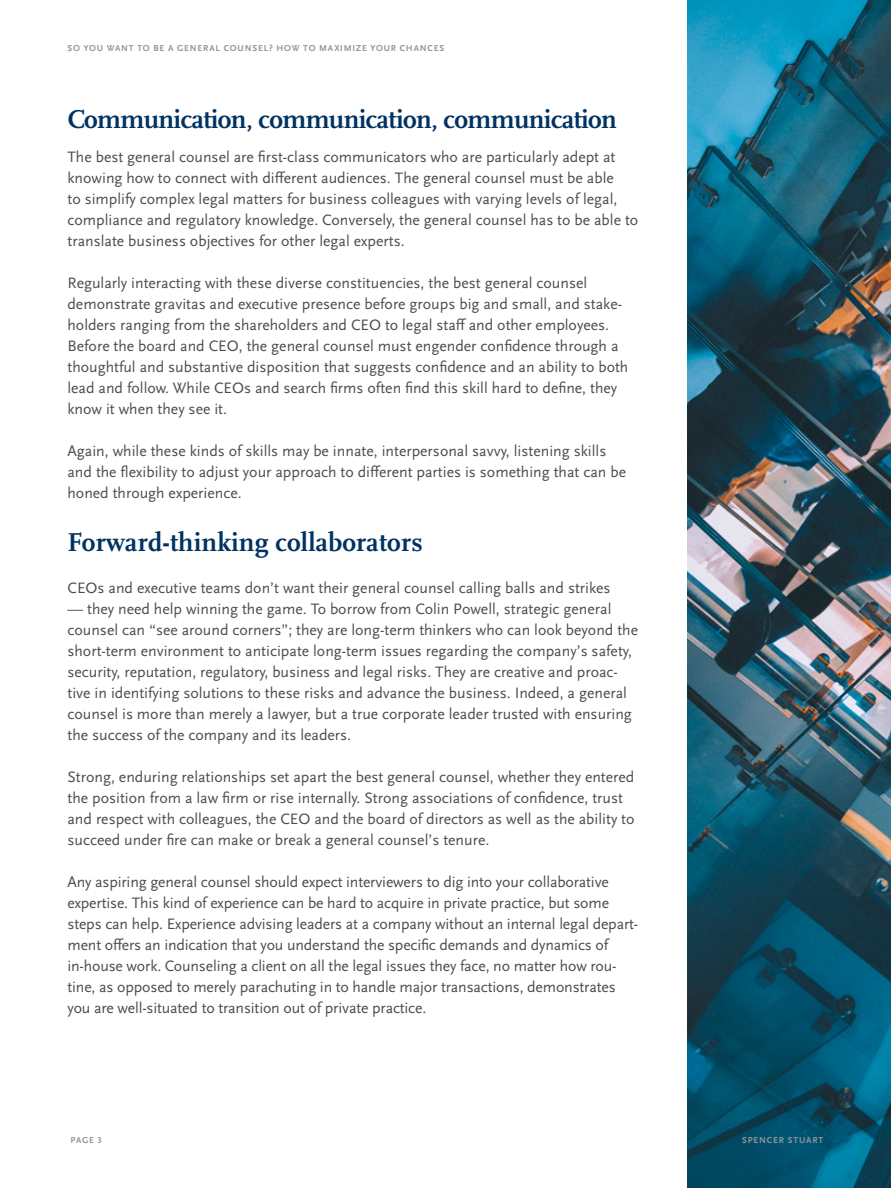
<style>
.page{position:relative;width:891px;height:1188px;background:#fff}
.page>*{position:absolute;margin:0;border:0;box-sizing:border-box;transform-origin:0 0}
.t1{font:700 27px "Scala Pro";letter-spacing:-.02em;color:#003262}
.t2{font:700 27px "Scala Pro";letter-spacing:.005em;color:#003262}
.t3{font:15.75px/21px "Scala Sans Pro";color:#4d4d4f}
.t4{font:700 9px "Scala Sans Pro";letter-spacing:.09em;color:#939598}
</style>
<div class="page">
<img style="left:687px;top:0;width:204px;height:1188px">
<p class="t4" style="left:68px;top:43px;width:378px">SO YOU WANT TO BE A GENERAL COUNSEL? HOW TO MAXIM IZE YOUR CHANCES</p>
<h1 class="t1" style="left:68px;top:103px;width:551px">Communication, communication, communication</h1>
<p class="t3" style="left:68px;top:146px;width:572px">The best general counsel are first-class communicators who are particularly adept at knowing how to connect with different audiences. The general counsel must be able<br>to simplify complex legal matters for business colleagues with varying levels of legal, compliance and regulatory knowledge. Conversely, the general counsel has to be able to translate business objectives for other legal experts.</p>
<p class="t3" style="left:68px;top:272px;width:562px">Regularly interacting with these diverse constituencies, the best general counsel demonstrate gravitas and executive presence before groups big and small, and stake&shy;holders ranging from the shareholders and CEO to legal staff and other employees.<br>Before the board and CEO, the general counsel must engender confidence through a thoughtful and substantive disposition that suggests confidence and an ability to both lead and follow. While CEOs and search firms often find this skill hard to define, they know it when they see it.</p>
<p class="t3" style="left:68px;top:440px;width:560px">Again, while these kinds of skills may be innate, interpersonal savvy, listening skills and the flexibility to adjust your approach to different parties is something that can be honed through experience.</p>
<h1 class="t2" style="left:68px;top:526px;width:357px">Forward-thinking collaborators</h1>
<p class="t3" style="left:68px;top:577px;width:545px">CEOs and executive teams don’t want their general counsel calling balls and strikes</p>
<p class="t3" style="left:68px;top:598px;width:572px">— they need help winning the game. To borrow from Colin Powell, strategic general counsel can “see around corners”; they are long-term thinkers who can look beyond the short-term environment to anticipate long-term issues regarding the company’s safety, security, reputation, regulatory, business and legal risks. They are creative and proac&shy;tive in identifying solutions to these risks and advance the business. Indeed, a general counsel is more than merely a lawyer, but a true corporate leader trusted with ensuring the success of the company and its leaders.</p>
<p class="t3" style="left:68px;top:766px;width:569px">Strong, enduring relationships set apart the best general counsel, whether they entered the position from a law firm or rise internally. Strong associations of confidence, trust and respect with colleagues, the CEO and the board of directors as well as the ability to succeed under fire can make or break a general counsel’s tenure.</p>
<p class="t3" style="left:68px;top:871px;width:572px">Any aspiring general counsel should expect interviewers to dig into your collaborative expertise. This kind of experience can be hard to acquire in private practice, but some steps can help. Experience advising leaders at a company without an internal legal depart&shy;ment offers an indication that you understand the specific demands and dynamics of in-house work. Counseling a client on all the legal issues they face, no matter how rou&shy;tine, as opposed to merely parachuting in to handle major transactions, demonstrates you are well-situated to transition out of private practice.</p>
<p class="t4" style="left:70px;top:1135px;width:33px">PAGE 3</p>
<p class="t4" style="left:742px;top:1135px;width:59px">SPENCER STUART</p>
</div>
